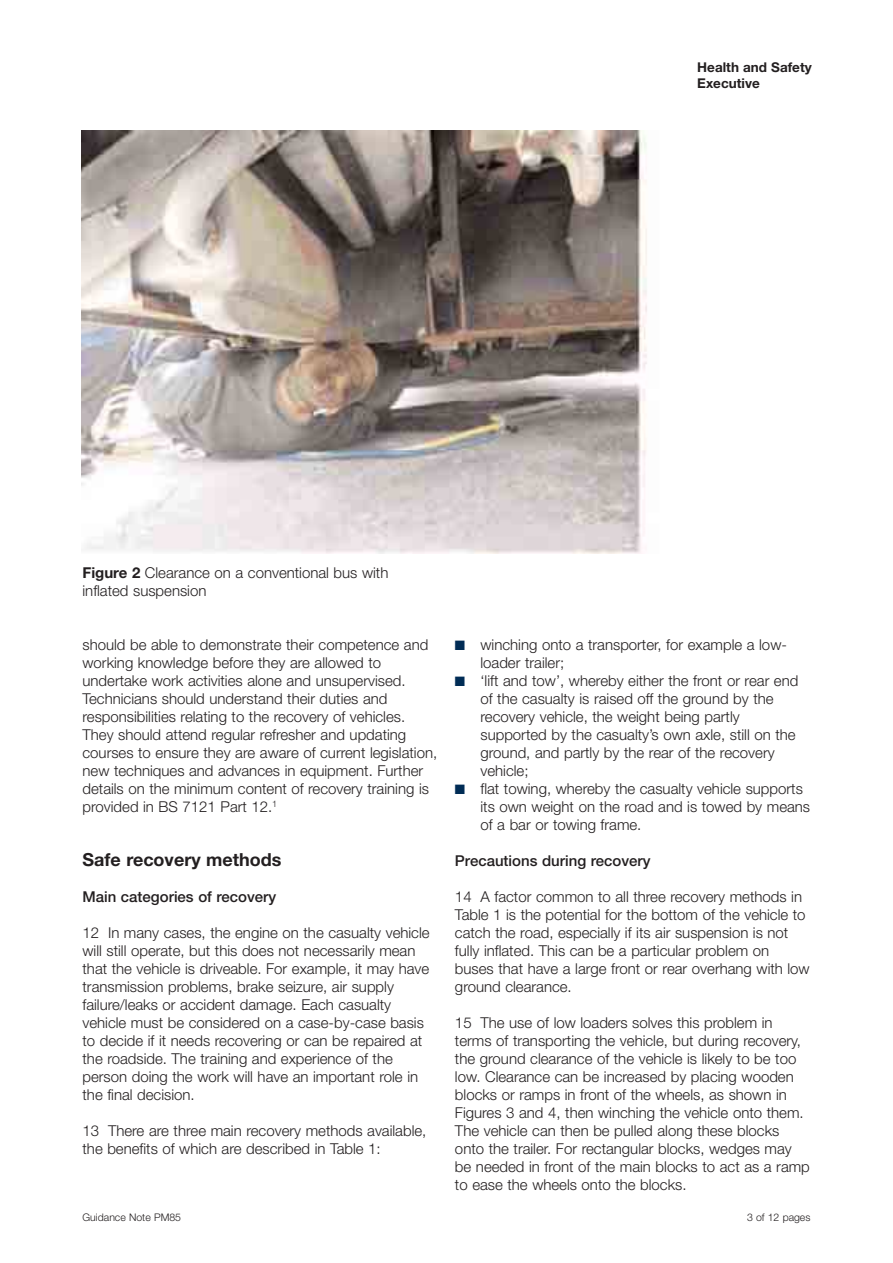
<style>
.page{position:relative;width:893px;height:1263px;background:#fff}
.page>*{position:absolute;margin:0;border:0;box-sizing:border-box;transform-origin:0 0}
.t1{font:700 18px "Helvetica Neue";color:#231f20}
.t2{font:300 15px/18px "Helvetica Neue";color:#231f20}
.t3{font:500 15px "Helvetica Neue";color:#231f20}
.t4{font:700 13.5px/16.5px "Helvetica Neue";color:#231f20}
.t5{font:300 10.5px "Helvetica Neue";color:#231f20}
.s1{font-weight:700}
.s2{color:#002c55}
</style>
<div class="page">
<img style="left:81px;top:130px;width:566px;height:424px">
<p class="t4" style="left:697px;top:60px;width:116px">Health and Safety<br>Executive</p>
<p class="t2" style="left:82px;top:566px;width:307px"><span class="s1">Figure 2</span> Clearance on a conventional bus with inflated suspension</p>
<p class="t2" style="left:82px;top:637px;width:356px">should be able to demonstrate their competence and working knowledge before they are allowed to undertake work activities alone and unsupervised.<br>Technicians should understand their duties and responsibilities relating to the recovery of vehicles.<br>They should attend regular refresher and updating courses to ensure they are aware of current legislation, new techniques and advances in equipment. Further details on the minimum content of recovery training is provided in BS 7121 Part 12.<sup>1</sup></p>
<p class="t1" style="left:82px;top:853px;width:200px">Safe recovery methods</p>
<p class="t3" style="left:82px;top:891px;width:195px">Main categories of recovery</p>
<p class="t2" style="left:82px;top:925px;width:348px">12 In many cases, the engine on the casualty vehicle will still operate, but this does not necessarily mean that the vehicle is driveable. For example, it may have transmission problems, brake seizure, air supply failure/leaks or accident damage. Each casualty vehicle must be considered on a case-by-case basis to decide if it needs recovering or can be repaired at the roadside. The training and experience of the person doing the work will have an important role in the final decision.</p>
<p class="t2" style="left:82px;top:1123px;width:345px">13 There are three main recovery methods available, the benefits of which are described in Table 1:</p>
<p class="t5" style="left:82px;top:1214px;width:100px">Guidance Note PM85</p>
<p class="t2" style="left:480px;top:637px;width:308px;text-indent:-25px"><span class="s2">■</span> winching onto a transporter, for example a low&shy;loader trailer;</p>
<p class="t2" style="left:480px;top:673px;width:319px;text-indent:-25px"><span class="s2">■</span> ‘lift and tow’, whereby either the front or rear end of the casualty is raised off the ground by the recovery vehicle, the weight being partly supported by the casualty’s own axle, still on the ground, and partly by the rear of the recovery vehicle;</p>
<p class="t2" style="left:480px;top:781px;width:331px;text-indent:-25px"><span class="s2">■</span> flat towing, whereby the casualty vehicle supports its own weight on the road and is towed by means of a bar or towing frame.</p>
<p class="t3" style="left:455px;top:855px;width:197px">Precautions during recovery</p>
<p class="t2" style="left:455px;top:889px;width:356px">14 A factor common to all three recovery methods in Table 1 is the potential for the bottom of the vehicle to catch the road, especially if its air suspension is not fully inflated. This can be a particular problem on buses that have a large front or rear overhang with low ground clearance.</p>
<p class="t2" style="left:455px;top:1015px;width:356px">15 The use of low loaders solves this problem in terms of transporting the vehicle, but during recovery, the ground clearance of the vehicle is likely to be too low. Clearance can be increased by placing wooden blocks or ramps in front of the wheels, as shown in Figures 3 and 4, then winching the vehicle onto them.<br>The vehicle can then be pulled along these blocks onto the trailer. For rectangular blocks, wedges may be needed in front of the main blocks to act as a ramp to ease the wheels onto the blocks.</p>
<p class="t5" style="left:747px;top:1214px;width:65px">3 of 12 pages</p>
</div>
